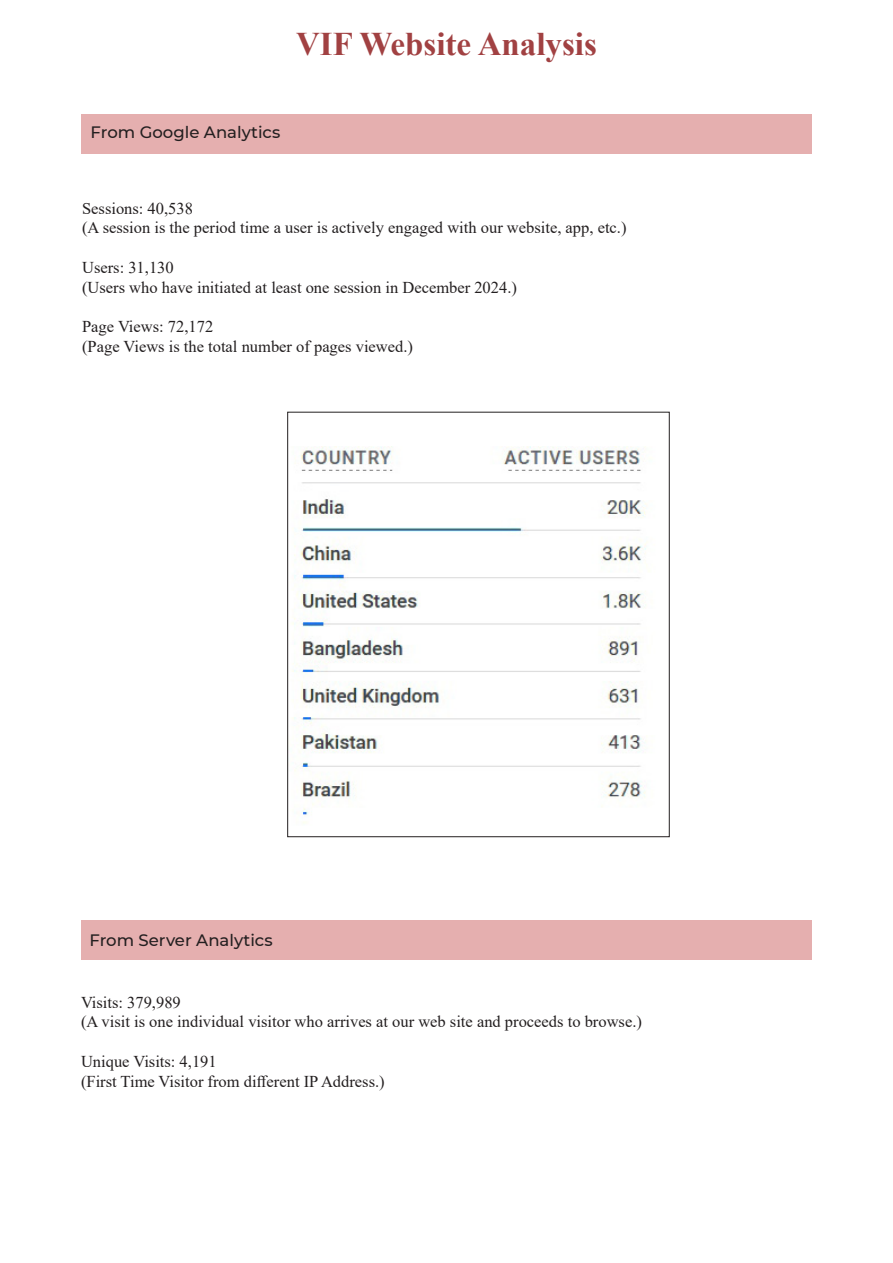
<style>
.page{position:relative;width:893px;height:1263px;background:#fff}
.page>*{position:absolute;margin:0;border:0;box-sizing:border-box;transform-origin:0 0}
.t1{font:700 33px "Times New Roman";color:#a14142}
.t2{font:16.5px "Times New Roman";color:#231f20}
.t3{font:500 16.5px "Montserrat";color:#231f20}
</style>
<div class="page">
<div style="left:81px;top:114px;width:731px;height:39px;background:#e5afaf"></div>
<div style="left:81px;top:920px;width:731px;height:40px;background:#e5afaf"></div>
<img style="left:292px;top:446px;width:355px;height:377px">
<p class="t1" style="left:296px;top:20px;width:302px">VIF Website Analysis</p>
<p class="t3" style="left:90px;top:121px;width:191px">From Google Analytics</p>
<p class="t2" style="left:82px;top:196px;width:112px">Sessions: 40,538</p>
<p class="t2" style="left:82px;top:216px;width:546px">(A session is the period time a user is actively engaged with our website, app, etc.)</p>
<p class="t2" style="left:82px;top:256px;width:93px">Users: 31,130</p>
<p class="t2" style="left:82px;top:276px;width:436px">(Users who have initiated at least one session in December 2024.)</p>
<p class="t2" style="left:82px;top:315px;width:133px">Page Views: 72,172</p>
<p class="t2" style="left:82px;top:335px;width:332px">(Page Views is the total number of pages viewed.)</p>
<p class="t3" style="left:89px;top:928px;width:185px">From Server Analytics</p>
<p class="t2" style="left:81px;top:990px;width:101px">Visits: 379,989</p>
<p class="t2" style="left:81px;top:1010px;width:562px">(A visit is one individual visitor who arrives at our web site and proceeds to browse.)</p>
<p class="t2" style="left:81px;top:1050px;width:137px">Unique Visits: 4,191</p>
<p class="t2" style="left:81px;top:1069px;width:305px">(First Time Visitor from different IP Address.)</p>
</div>
